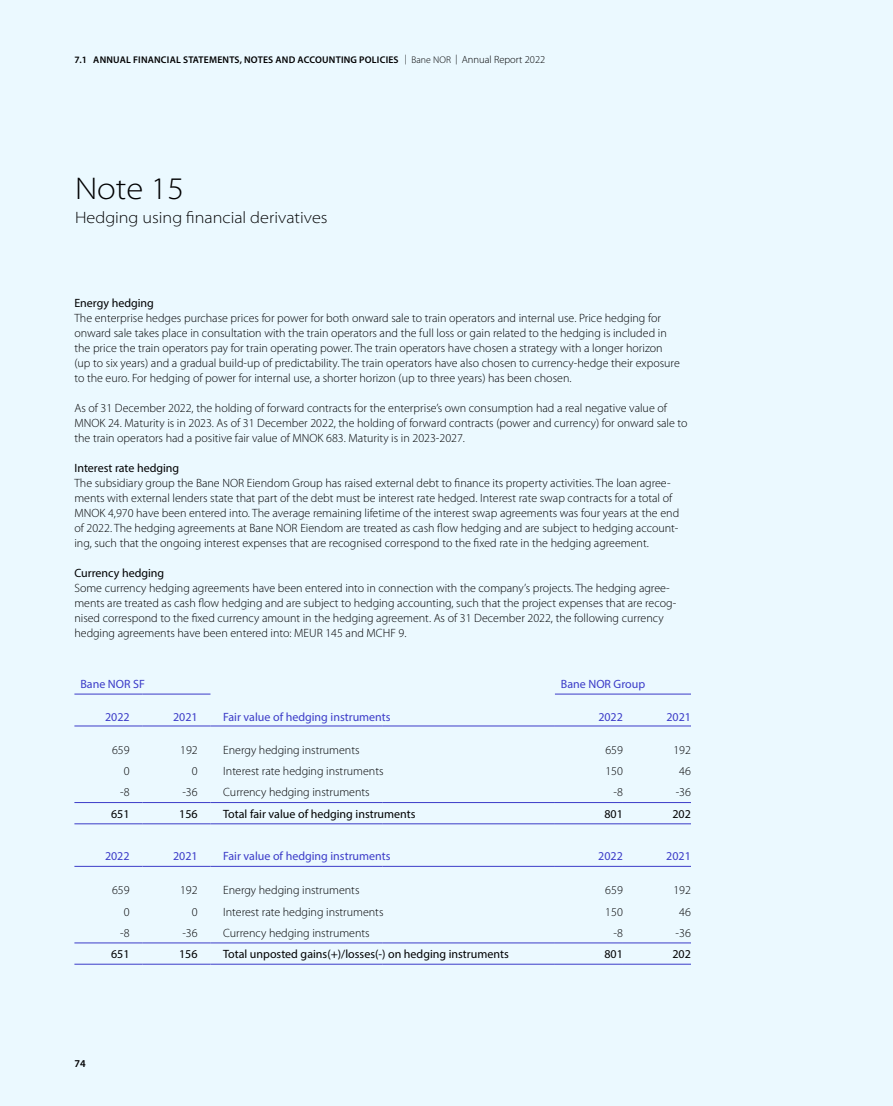
<style>
.page{position:relative;width:893px;height:1106px;background:#ebf9ff}
.page>*{position:absolute;margin:0;border:0;box-sizing:border-box;transform-origin:0 0}
.t1{font:300 semi-expanded 31.5px "Myriad Pro";color:#000}
.t2{font:300 semi-expanded 16.5px "Myriad Pro";color:#000}
.t3{font:300 12px/15px "Myriad Pro";color:#000}
.t4{font:12px "Myriad Pro";color:#000}
.t5{font:12px "Myriad Pro";color:#3c3cc8}
.t6{font:600 10.5px "Myriad Pro";color:#000}
.t7{font:600 9.75px "Myriad Pro";letter-spacing:.02em;color:#000}
.s1{font-weight:300}
.s2{font-weight:300;font-size:10.5px}
</style>
<div class="page">
<hr style="left:74px;top:725px;width:68px;height:1px;background:#3c3cc8">
<hr style="left:142px;top:725px;width:68px;height:1px;background:#3c3cc8">
<hr style="left:210px;top:725px;width:173px;height:1px;background:#3c3cc8">
<hr style="left:383px;top:725px;width:172px;height:1px;background:#3c3cc8">
<hr style="left:555px;top:725px;width:68px;height:1px;background:#3c3cc8">
<hr style="left:623px;top:725px;width:68px;height:1px;background:#3c3cc8">
<hr style="left:74px;top:866px;width:68px;height:1px;background:#3c3cc8">
<hr style="left:142px;top:866px;width:68px;height:1px;background:#3c3cc8">
<hr style="left:210px;top:866px;width:173px;height:1px;background:#3c3cc8">
<hr style="left:383px;top:866px;width:172px;height:1px;background:#3c3cc8">
<hr style="left:555px;top:866px;width:68px;height:1px;background:#3c3cc8">
<hr style="left:623px;top:866px;width:68px;height:1px;background:#3c3cc8">
<hr style="left:74px;top:694px;width:68px;height:1px;background:#3c3cc8">
<hr style="left:142px;top:694px;width:68px;height:1px;background:#3c3cc8">
<hr style="left:555px;top:694px;width:68px;height:1px;background:#3c3cc8">
<hr style="left:623px;top:694px;width:68px;height:1px;background:#3c3cc8">
<hr style="left:74px;top:802px;width:68px;height:1px;background:#3c3cc8">
<hr style="left:142px;top:802px;width:68px;height:1px;background:#3c3cc8">
<hr style="left:210px;top:802px;width:173px;height:1px;background:#3c3cc8">
<hr style="left:383px;top:802px;width:172px;height:1px;background:#3c3cc8">
<hr style="left:555px;top:802px;width:68px;height:1px;background:#3c3cc8">
<hr style="left:623px;top:802px;width:68px;height:1px;background:#3c3cc8">
<hr style="left:74px;top:823px;width:68px;height:1px;background:#3c3cc8">
<hr style="left:142px;top:823px;width:68px;height:1px;background:#3c3cc8">
<hr style="left:210px;top:823px;width:173px;height:1px;background:#3c3cc8">
<hr style="left:383px;top:823px;width:172px;height:1px;background:#3c3cc8">
<hr style="left:555px;top:823px;width:68px;height:1px;background:#3c3cc8">
<hr style="left:623px;top:823px;width:68px;height:1px;background:#3c3cc8">
<hr style="left:74px;top:942px;width:68px;height:1px;background:#3c3cc8">
<hr style="left:142px;top:942px;width:68px;height:1px;background:#3c3cc8">
<hr style="left:210px;top:942px;width:173px;height:1px;background:#3c3cc8">
<hr style="left:383px;top:942px;width:172px;height:1px;background:#3c3cc8">
<hr style="left:555px;top:942px;width:68px;height:1px;background:#3c3cc8">
<hr style="left:623px;top:942px;width:68px;height:1px;background:#3c3cc8">
<hr style="left:74px;top:964px;width:68px;height:1px;background:#3c3cc8">
<hr style="left:142px;top:964px;width:68px;height:1px;background:#3c3cc8">
<hr style="left:210px;top:964px;width:173px;height:1px;background:#3c3cc8">
<hr style="left:383px;top:964px;width:172px;height:1px;background:#3c3cc8">
<hr style="left:555px;top:964px;width:68px;height:1px;background:#3c3cc8">
<hr style="left:623px;top:964px;width:68px;height:1px;background:#3c3cc8">
<p class="t7" style="left:74px;top:54px;width:472px">7.1 ANNUAL FINANCIAL STATEMENTS, NOTES AND ACCOUNTING POLICIES <span class="s1">| Bane NOR |</span> <span class="s2">Annual Report 2022</span></p>
<h1 class="t1" style="left:75px;top:169px;width:111px">Note 15</h1>
<h2 class="t2" style="left:75px;top:208px;width:254px">Hedging using financial derivatives</h2>
<p class="t4" style="left:74px;top:295px;width:81px">Energy hedging</p>
<p class="t3" style="left:74px;top:310px;width:607px">The enterprise hedges purchase prices for power for both onward sale to train operators and internal use. Price hedging for onward sale takes place in consultation with the train operators and the full loss or gain related to the hedging is included in the price the train operators pay for train operating power. The train operators have chosen a strategy with a longer horizon (up to six years) and a gradual build-up of predictability. The train operators have also chosen to currency-hedge their exposure to the euro. For hedging of power for internal use, a shorter horizon (up to three years) has been chosen.</p>
<p class="t3" style="left:74px;top:400px;width:615px">As of 31 December 2022, the holding of forward contracts for the enterprise’s own consumption had a real negative value of<br>MNOK 24. Maturity is in 2023. As of 31 December 2022, the holding of forward contracts (power and currency) for onward sale to the train operators had a positive fair value of MNOK 683. Maturity is in 2023-2027.</p>
<p class="t4" style="left:74px;top:460px;width:106px">Interest rate hedging</p>
<p class="t3" style="left:74px;top:475px;width:606px">The subsidiary group the Bane NOR Eiendom Group has raised external debt to finance its property activities. The loan agree&shy;ments with external lenders state that part of the debt must be interest rate hedged. Interest rate swap contracts for a total of MNOK 4,970 have been entered into. The average remaining lifetime of the interest swap agreements was four years at the end of 2022. The hedging agreements at Bane NOR Eiendom are treated as cash flow hedging and are subject to hedging account&shy;ing, such that the ongoing interest expenses that are recognised correspond to the fixed rate in the hedging agreement.</p>
<p class="t4" style="left:74px;top:565px;width:91px">Currency hedging</p>
<p class="t3" style="left:74px;top:580px;width:603px">Some currency hedging agreements have been entered into in connection with the company’s projects. The hedging agree&shy;ments are treated as cash flow hedging and are subject to hedging accounting, such that the project expenses that are recog&shy;nised correspond to the fixed currency amount in the hedging agreement. As of 31 December 2022, the following currency hedging agreements have been entered into: MEUR 145 and MCHF 9.</p>
<p class="t5" style="left:80px;top:676px;width:66px">Bane NOR SF</p>
<p class="t5" style="left:561px;top:676px;width:86px">Bane NOR Group</p>
<p class="t5" style="left:105px;top:709px;width:26px">2022</p>
<p class="t5" style="left:173px;top:709px;width:26px">2021</p>
<p class="t5" style="left:223px;top:709px;width:169px">Fair value of hedging instruments</p>
<p class="t5" style="left:598px;top:709px;width:26px">2022</p>
<p class="t5" style="left:666px;top:709px;width:26px">2021</p>
<p class="t3" style="left:112px;top:742px;width:19px">659</p>
<p class="t3" style="left:180px;top:742px;width:19px">192</p>
<p class="t3" style="left:223px;top:742px;width:138px">Energy hedging instruments</p>
<p class="t3" style="left:605px;top:742px;width:19px">659</p>
<p class="t3" style="left:673px;top:742px;width:19px">192</p>
<p class="t3" style="left:124px;top:763px;width:7px">0</p>
<p class="t3" style="left:192px;top:763px;width:7px">0</p>
<p class="t3" style="left:223px;top:763px;width:162px">Interest rate hedging instruments</p>
<p class="t3" style="left:605px;top:763px;width:19px">150</p>
<p class="t3" style="left:679px;top:763px;width:13px">46</p>
<p class="t3" style="left:120px;top:784px;width:11px">-8</p>
<p class="t3" style="left:182px;top:784px;width:17px">-36</p>
<p class="t3" style="left:223px;top:784px;width:148px">Currency hedging instruments</p>
<p class="t3" style="left:613px;top:784px;width:11px">-8</p>
<p class="t3" style="left:676px;top:784px;width:17px">-36</p>
<p class="t4" style="left:111px;top:806px;width:20px">651</p>
<p class="t4" style="left:179px;top:806px;width:20px">156</p>
<p class="t4" style="left:223px;top:806px;width:194px">Total fair value of hedging instruments</p>
<p class="t4" style="left:604px;top:806px;width:20px">801</p>
<p class="t4" style="left:672px;top:806px;width:20px">202</p>
<p class="t5" style="left:105px;top:848px;width:26px">2022</p>
<p class="t5" style="left:173px;top:848px;width:26px">2021</p>
<p class="t5" style="left:223px;top:848px;width:169px">Fair value of hedging instruments</p>
<p class="t5" style="left:598px;top:848px;width:26px">2022</p>
<p class="t5" style="left:666px;top:848px;width:26px">2021</p>
<p class="t3" style="left:112px;top:882px;width:19px">659</p>
<p class="t3" style="left:180px;top:882px;width:19px">192</p>
<p class="t3" style="left:223px;top:882px;width:138px">Energy hedging instruments</p>
<p class="t3" style="left:605px;top:882px;width:19px">659</p>
<p class="t3" style="left:673px;top:882px;width:19px">192</p>
<p class="t3" style="left:124px;top:904px;width:7px">0</p>
<p class="t3" style="left:192px;top:904px;width:7px">0</p>
<p class="t3" style="left:223px;top:904px;width:162px">Interest rate hedging instruments</p>
<p class="t3" style="left:605px;top:904px;width:19px">150</p>
<p class="t3" style="left:679px;top:904px;width:13px">46</p>
<p class="t3" style="left:120px;top:925px;width:11px">-8</p>
<p class="t3" style="left:182px;top:925px;width:17px">-36</p>
<p class="t3" style="left:223px;top:925px;width:148px">Currency hedging instruments</p>
<p class="t3" style="left:613px;top:925px;width:11px">-8</p>
<p class="t3" style="left:676px;top:925px;width:17px">-36</p>
<p class="t4" style="left:111px;top:946px;width:20px">651</p>
<p class="t4" style="left:179px;top:946px;width:20px">156</p>
<p class="t4" style="left:223px;top:946px;width:287px">Total unposted gains(+)/losses(-) on hedging instruments</p>
<p class="t4" style="left:604px;top:946px;width:20px">801</p>
<p class="t4" style="left:672px;top:946px;width:20px">202</p>
<p class="t6" style="left:74px;top:1056px;width:13px">74</p>
</div>
